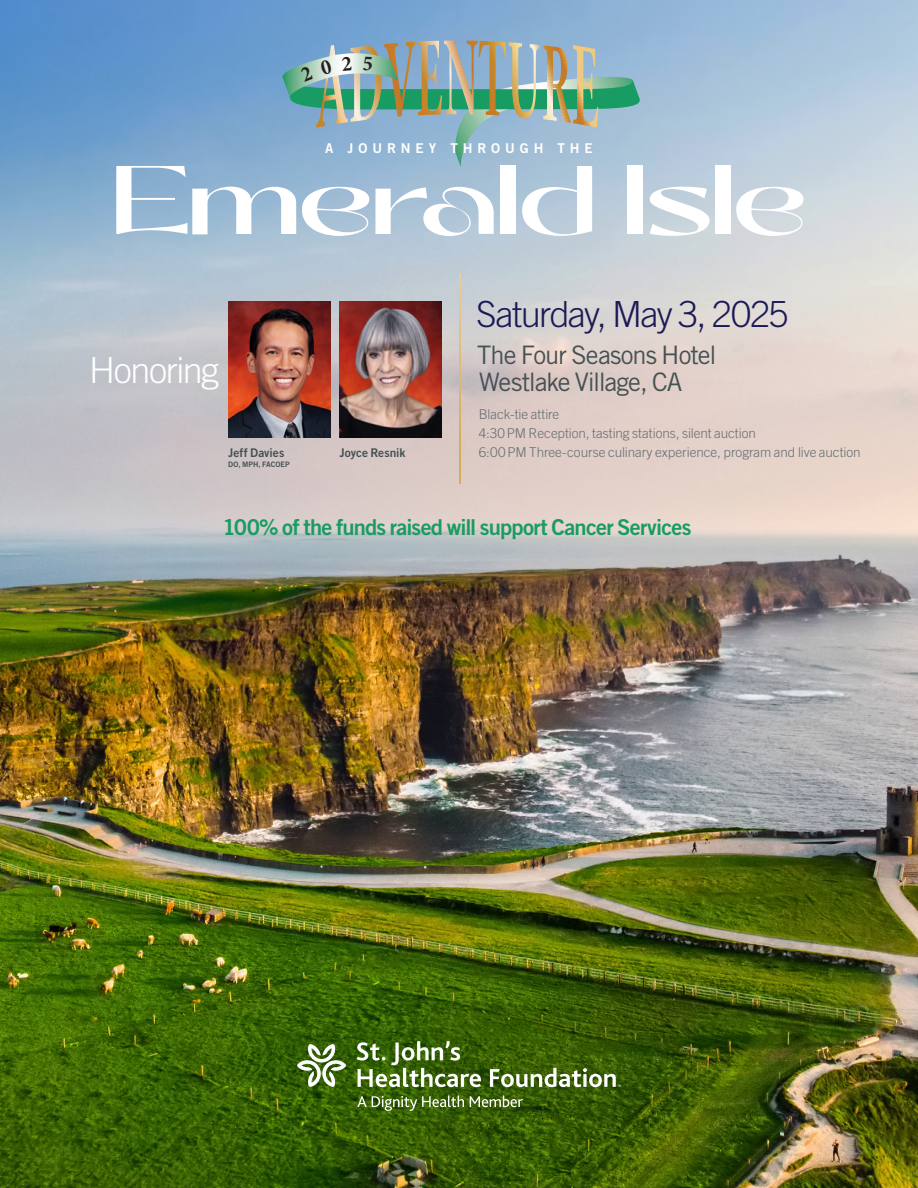
<style>
.page{position:relative;width:918px;height:1188px;background:#fff}
.page>*{position:absolute;margin:0;border:0;box-sizing:border-box;transform-origin:0 0}
.t1{font:108px "Cobya Variable";letter-spacing:-.005em;color:#fff}
.t2{font:300 36px "Trade Gothic LT Std";letter-spacing:-.045em;color:#1c1a56}
.t3{font:300 36px "Trade Gothic LT Std";letter-spacing:-.035em;color:#fff}
.t4{font:25.5px "Trade Gothic LT Std";letter-spacing:-.04em;color:#465155}
.t5{font:21.9px "Trade Gothic LT Std Bd 2";letter-spacing:-.035em;color:#199c63}
.t6{font:300 13.5px/18.8px "Trade Gothic LT Std";color:#676e72}
.t7{font:13.5px "Trade Gothic LT Std Bd 2";letter-spacing:.36em;color:#fff}
.t8{font:12px "Trade Gothic LT Std Bd 2";color:#465155}
.t9{font:7.5px "Trade Gothic LT Std Bd 2";letter-spacing:.005em;color:#465155}
</style>
<div class="page">
<img style="left:0;top:0;width:918px;height:1188px">
<svg style="left:297px;top:1044px;width:49px;height:43px"></svg>
<svg style="left:357px;top:1041px;width:124px;height:46px"></svg>
<svg style="left:490px;top:1068px;width:131px;height:19px"></svg>
<svg style="left:357px;top:1095px;width:107px;height:16px;background:#62823b"></svg>
<svg style="left:470px;top:1095px;width:53px;height:12px"></svg>
<svg style="left:460px;top:274px;width:1px;height:210px"></svg>
<img style="left:339px;top:302px;width:103px;height:136px">
<img style="left:228px;top:302px;width:102px;height:136px">
<svg style="left:282px;top:41px;width:358px;height:126px;background:#8eb1b3"></svg>
<p class="t7" style="left:325px;top:140px;width:269px">A JOURNEY THROUGH THE</p>
<p class="t1" style="left:112px;top:145px;width:696px">Emerald Isle</p>
<p class="t3" style="left:89px;top:348px;width:132px">Honoring</p>
<p class="t2" style="left:477px;top:293px;width:314px">Saturday, May 3, 2025</p>
<p class="t4" style="left:477px;top:339px;width:241px">The Four Seasons Hotel</p>
<p class="t4" style="left:479px;top:367px;width:205px">Westlake Village, CA</p>
<p class="t6" style="left:479px;top:405px;width:279px">Black-tie attire<br>4:30 PM Reception, tasting stations, silent auction</p>
<p class="t8" style="left:228px;top:445px;width:58px">Jeff Davies</p>
<p class="t6" style="left:479px;top:442px;width:383px">6:00 PM Three-course culinary experience, program and live auction</p>
<p class="t9" style="left:228px;top:460px;width:63px">DO, MPH, FACOEP</p>
<p class="t8" style="left:339px;top:445px;width:68px">Joyce Resnik</p>
<p class="t5" style="left:223px;top:514px;width:470px">100% of the funds raised will support Cancer Services</p>
</div>
